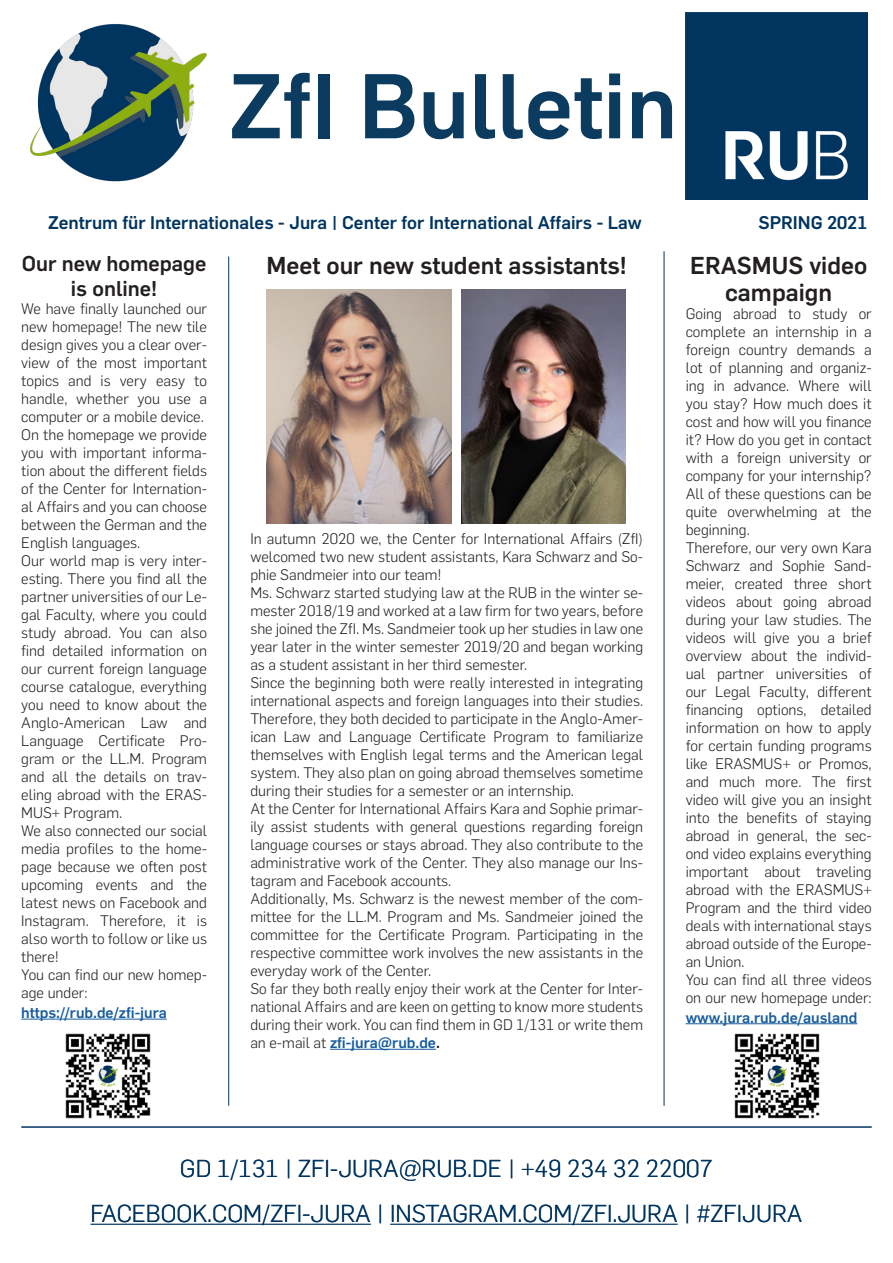
<style>
.page{position:relative;width:893px;height:1263px;background:#fff}
.page>*{position:absolute;margin:0;border:0;box-sizing:border-box;transform-origin:0 0}
.t1{font:700 90px "Rub Flama";color:#0c3b60}
.t2{font:300 24px "Rub Flama";color:#003560}
.t3{font:700 24px/27px "Rub Flama";color:#231f20;text-align:center}
.t4{font:700 21px/25.2px "Rub Flama";color:#231f20;text-align:center}
.t5{font:700 18px "Rub Flama";color:#003560}
.t6{font:300 15px/18px "Rub Flama";color:#231f20;text-align:justify}
.t7{font:700 15px "Rub Flama";color:#175d9e}
.s1{font-weight:700;color:#175d9e}
.s2{font-weight:700}
</style>
<div class="page">
<img style="left:30px;top:24px;width:177px;height:158px">
<img style="left:686px;top:13px;width:181px;height:187px">
<hr style="left:21px;top:1019px;width:146px;height:1px;background:#175d9e">
<hr style="left:330px;top:1049px;width:106px;height:1px;background:#175d9e">
<hr style="left:686px;top:1023px;width:171px;height:1px;background:#175d9e">
<hr style="left:228px;top:256px;width:1px;height:850px;background:#003560">
<hr style="left:664px;top:251px;width:1px;height:855px;background:#003560">
<hr style="left:21px;top:1126px;width:851px;height:2px;background:#003560">
<img style="left:462px;top:289px;width:164px;height:234px">
<img style="left:267px;top:290px;width:184px;height:233px">
<hr style="left:91px;top:1223px;width:280px;height:2px;background:#003560">
<hr style="left:390px;top:1223px;width:288px;height:2px;background:#003560">
<img style="left:65px;top:1033px;width:86px;height:86px">
<img style="left:734px;top:1033px;width:86px;height:86px">
<p class="t1" style="left:229px;top:41px;width:450px">ZfI Bulletin</p>
<p class="t5" style="left:48px;top:210px;width:595px">Zentrum für Internationales - Jura | Center for International Affairs - Law</p>
<p class="t5" style="left:758px;top:210px;width:110px">SPRING 2021</p>
<p class="t4" style="left:22px;top:250px;width:186px">Our new homepage is online!</p>
<p class="t6" style="left:21px;top:299px;width:187px">We have finally launched our new homepage! The new tile design gives you a clear over&shy;view of the most important topics and is very easy to handle, whether you use a computer or a mobile device.</p>
<p class="t6" style="left:21px;top:425px;width:187px">On the homepage we provide you with important informa&shy;tion about the different fields of the Center for Internation&shy;al Affairs and you can choose between the German and the English languages.</p>
<p class="t6" style="left:21px;top:551px;width:187px">Our world map is very inter&shy;esting. There you find all the partner universities of our Le&shy;gal Faculty, where you could study abroad. You can also find detailed information on our current foreign language course catalogue, everything you need to know about the Anglo-American Law and Language Certificate Pro&shy;gram or the LL.M. Program and all the details on trav&shy;eling abroad with the ERAS-MUS+ Program.</p>
<p class="t6" style="left:21px;top:821px;width:187px">We also connected our social media profiles to the home&shy;page because we often post upcoming events and the latest news on Facebook and Instagram. Therefore, it is also worth to follow or like us there!</p>
<p class="t6" style="left:21px;top:965px;width:187px">You can find our new homep&shy;age under:</p>
<p class="t7" style="left:21px;top:1002px;width:147px">https://rub.de/zfi-jura</p>
<p class="t3" style="left:690px;top:250px;width:179px">ERASMUS video campaign</p>
<p class="t6" style="left:686px;top:304px;width:188px">Going abroad to study or complete an internship in a foreign country demands a lot of planning and organiz&shy;ing in advance. Where will you stay? How much does it cost and how will you finance it? How do you get in contact with a foreign university or company for your internship?<br>All of these questions can be quite overwhelming at the beginning.</p>
<p class="t6" style="left:686px;top:538px;width:188px">Therefore, our very own Kara Schwarz and Sophie Sand&shy;meier, created three short videos about going abroad during your law studies. The videos will give you a brief overview about the individ&shy;ual partner universities of our Legal Faculty, different financing options, detailed information on how to apply for certain funding programs like ERASMUS+ or Promos, and much more. The first video will give you an insight into the benefits of staying abroad in general, the sec&shy;ond video explains everything important about traveling abroad with the ERASMUS+ Program and the third video deals with international stays abroad outside of the Europe&shy;an Union.</p>
<p class="t6" style="left:686px;top:970px;width:188px">You can find all three videos on our new homepage under:</p>
<p class="t7" style="left:686px;top:1006px;width:173px">www.jura.rub.de/ausland</p>
<p class="t3" style="left:267px;top:250px;width:362px">Meet our new student assistants!</p>
<p class="t6" style="left:250px;top:529px;width:394px">In autumn 2020 we, the Center for International Affairs (ZfI) welcomed two new student assistants, Kara Schwarz and So&shy;phie Sandmeier into our team!</p>
<p class="t6" style="left:250px;top:583px;width:394px">Ms. Schwarz started studying law at the RUB in the winter se&shy;mester 2018/19 and worked at a law firm for two years, before she joined the ZfI. Ms. Sandmeier took up her studies in law one year later in the winter semester 2019/20 and began working as a student assistant in her third semester.</p>
<p class="t6" style="left:250px;top:673px;width:394px">Since the beginning both were really interested in integrating international aspects and foreign languages into their studies.<br>Therefore, they both decided to participate in the Anglo-Amer&shy;ican Law and Language Certificate Program to familiarize themselves with English legal terms and the American legal system. They also plan on going abroad themselves sometime during their studies for a semester or an internship.</p>
<p class="t6" style="left:250px;top:799px;width:394px">At the Center for International Affairs Kara and Sophie primar&shy;ily assist students with general questions regarding foreign language courses or stays abroad. They also contribute to the administrative work of the Center. They also manage our Ins&shy;tagram and Facebook accounts.</p>
<p class="t6" style="left:250px;top:889px;width:394px">Additionally, Ms. Schwarz is the newest member of the com&shy;mittee for the LL.M. Program and Ms. Sandmeier joined the committee for the Certificate Program. Participating in the respective committee work involves the new assistants in the everyday work of the Center.</p>
<p class="t6" style="left:250px;top:979px;width:394px">So far they both really enjoy their work at the Center for Inter&shy;national Affairs and are keen on getting to know more students during their work. You can find them in GD 1/131 or write them an e-mail at <span class="s1">zfi-jura@rub.de</span><span class="s2">.</span></p>
<p class="t2" style="left:180px;top:1152px;width:535px">GD 1/131 | ZFI-JURA@RUB.DE | +49 234 32 22007</p>
<p class="t2" style="left:91px;top:1198px;width:713px">FACEBOOK.COM/ZFI-JURA | INSTAGRAM.COM/ZFI.JURA | #ZFIJURA</p>
</div>
